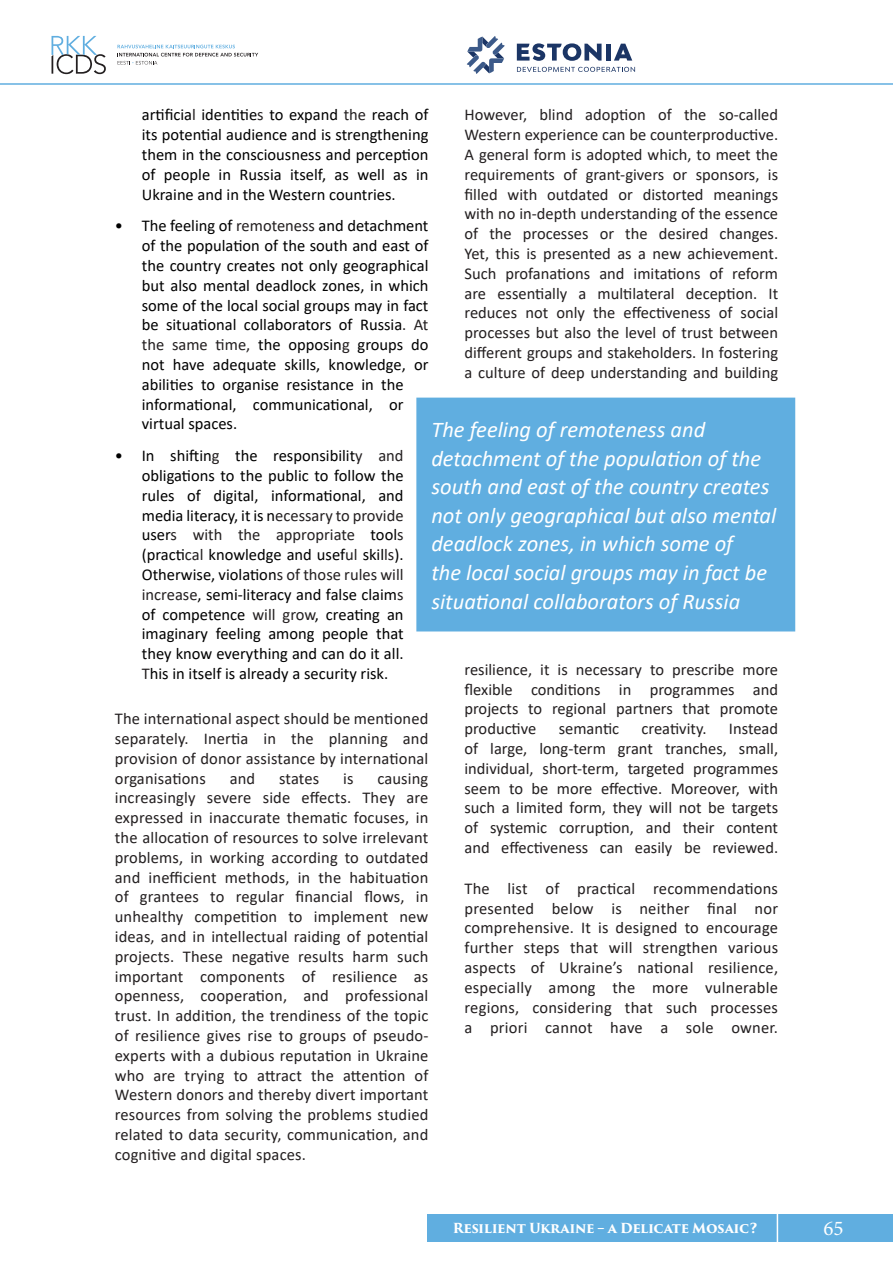
<style>
.page{position:relative;width:893px;height:1263px;background:#fff}
.page>*{position:absolute;margin:0;border:0;box-sizing:border-box;transform-origin:0 0}
.bbox{font:italic 22.5px/28.5px "Calibri";color:#fff}
.t1{font:21px "Minion Pro";color:#fff}
.t2{font:16.5px/19.8px "Calibri";color:#231f20;text-align:justify}
.t3{font:16.5px/19.8px "Calibri";color:#000;text-align:justify}
.t4{font:700 13.5px "Trajan Pro 3";letter-spacing:-.03em;color:#fff}
.s1{color:#231f20}
</style>
<div class="page">
<div style="left:424px;top:405px;width:364px;height:219px;background:#60aee0"></div>
<div style="left:416px;top:398px;width:379px;height:233px;border:15px solid #60aee0"></div>
<hr style="left:0;top:83px;width:893px;height:2px;background:#60aee0">
<svg style="left:52px;top:36px;width:54px;height:38px"></svg>
<svg style="left:117px;top:45px;width:141px;height:20px"></svg>
<svg style="left:467px;top:36px;width:38px;height:38px"></svg>
<div style="left:606px;top:44px;width:5px;height:17px;background:#1b3565"></div>
<svg style="left:614px;top:44px;width:18px;height:17px"></svg>
<svg style="left:517px;top:43px;width:85px;height:18px"></svg>
<svg style="left:517px;top:67px;width:118px;height:5px"></svg>
<div style="left:428px;top:1214px;width:465px;height:28px;background:#60aee0"></div>
<hr style="left:777px;top:1194px;width:1px;height:69px;background:#fff">
<p class="t3" style="left:142px;top:105px;width:288px">artificia<span class="s1">l</span> identitie<span class="s1">s</span> to expand <span class="s1">the</span> reach of its potential audience and is strengthening them in the consciousness and perception of people in Russia itself, as well as in Ukraine and in the Western countries.</p>
<p class="t3" style="left:142px;top:216px;width:288px;text-align:left;text-indent:-27px">• The feeling of <span class="s1">remoteness</span> and detachment of the population of the south and east of the country creates not only geographical but also mental deadlock zones, in which some of the local social groups may in fact be situational collaborators of Russia<span class="s1">. At the same time,</span> the opposin<span class="s1">g</span> groups do not have adequate skills, knowledge, or abilities to organise resistance in the informational, communicational, or virtual spaces.</p>
<p class="t3" style="left:142px;top:445px;width:263px;text-indent:-27px">• In shiftin<span class="s1">g</span> the responsibilit<span class="s1">y and </span>obligations to the public to follow the rules of digital, informational, and media literacy, it is n<span class="s1">ecessary to provide </span>user<span class="s1">s with the appropriate</span> tool<span class="s1">s </span>(practi<span class="s1">cal</span> knowledge and usef<span class="s1">ul</span> skil<span class="s1">ls</span>).<br>Otherwise, violation<span class="s1">s of those rules will increase</span>, semi-literacy and false claim<span class="s1">s </span>of competence <span class="s1">will grow</span>, creating an imaginary feeling among people that they know everything and can do it all.<br><span class="s1">T</span>his in itself is already a security risk.</p>
<p class="t2" style="left:115px;top:708px;width:315px">The international aspect should be mentioned separately. Inertia in the planning and provision of donor assistance by international organisations</p>
<p class="t2" style="left:464px;top:105px;width:315px">However, blind adoption of the so-called Western experience can be counterproductive.<br>A general form is adopted which, to meet the requirements of grant-givers or sponsors, is filled with outdated or distorted meanings with no in-depth understanding of the essence of the processes or the desired changes.<br>Yet, this is presented as a new achievement.<br>Such profanations and imitations of reform are essentially a multilateral deception. It reduces not only the effectiveness of social processes but also the level of trust between different groups and stakeholders. In fostering a culture of deep understanding and building</p>
<p class="bbox" style="left:431px;top:415px;width:346px">The feeling of remoteness and detachment of the population of the south and east of the country creates not only geographical but also mental deadlock zones, in which some of<br>the local social groups may in fact be situational collaborators of Russia</p>
<p class="t2" style="left:464px;top:659px;width:315px">resilience, it is necessary to prescribe more flexible conditions in programmes and projects to regional partners that promote productive</p>
<p class="t2" style="left:464px;top:718px;width:315px;text-indent:264px">Instead of large, long-term grant tranches, small, individual, short-term, targeted programmes seem to be more effective. Moreover, with such a limited form, they will not be targets of systemic corruption, and their content and effectiveness can easily be reviewed.</p>
<p class="t2" style="left:464px;top:878px;width:315px">The list of practical recommendations presented below is neither final nor comprehensive. It is designed to encourage further steps that will strengthen various aspects of Ukraine’s national resilience, especially among the more vulnerable regions, considering that such processes a priori cannot have a sole owner.</p>
<p class="t2" style="left:559px;top:718px;width:62px">semantic</p>
<p class="t2" style="left:642px;top:718px;width:66px">creativity.</p>
<p class="t2" style="left:230px;top:768px;width:27px">and</p>
<p class="t2" style="left:279px;top:768px;width:42px">states</p>
<p class="t2" style="left:343px;top:768px;width:12px">is</p>
<p class="t2" style="left:115px;top:768px;width:315px;text-indent:263px">causing increasingly severe side effects. They are expressed in inaccurate thematic focuses, in the allocation of resources to solve irrelevant problems, in working according to outdated and inefficient methods, in the habituation of grantees to regular financial flows, in unhealthy competition to implement new ideas, and in intellectual raiding of potential projects. These negative results harm such important components of resilience as openness, cooperation, and professional trust. In addition, the trendiness of the topic of resilience gives rise to groups of pseudo&shy;experts with a dubious reputation in Ukraine who are trying to attract the attention of Western donors and thereby divert important resources from solving the problems studied related to data security, communication, and cognitive and digital spaces.</p>
<p class="t4" style="left:453px;top:1218px;width:306px">Resilient Ukraine – a Delicate Mosaic?</p>
<p class="t1" style="left:823px;top:1214px;width:22px">65</p>
</div>
